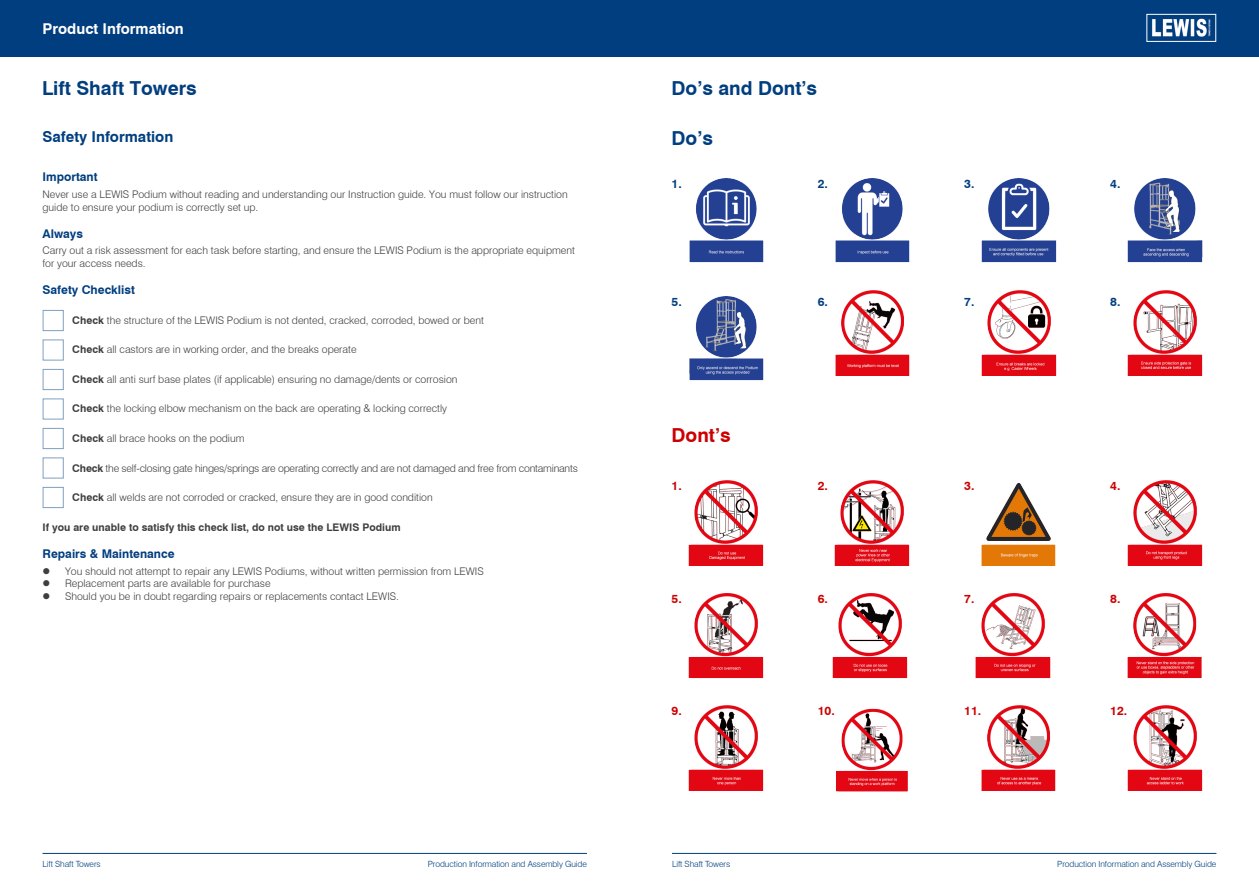
<style>
.page{position:relative;width:1259px;height:893px;background:#fff}
.page>*{position:absolute;margin:0;border:0;box-sizing:border-box;transform-origin:0 0}
.Subtitle2{font:700 19.35px "Swiss 721 BT";color:#013e7f}
.Subtitle2-2{font:700 19.35px "Swiss 721 BT";color:#c00}
.Subtitle{font:700 15px "Swiss 721 BT";color:#013e7f}
.Subtitle-2{font:700 14.85px "Swiss 721 BT";color:#fff}
.Subtitle2-3{font:700 12px "Swiss 721 BT";color:#013e7f}
.Subtitle2-4{font:700 12px "Swiss 721 BT";color:#c00}
.Bodytext{font:300 10.5px/12.6px "Swiss 721 BT";color:#3e3e3f}
.Bodytext-2{font:300 10.5px "Swiss 721 BT";letter-spacing:-.02em;color:#3e3e3f}
.Bodytext-3{font:700 10.5px "Swiss 721 BT";color:#3e3e3f}
.t1{font:300 8.55px "Swiss 721 BT";letter-spacing:-.01em;color:#013e7f}
.s1{font-weight:700}
</style>
<div class="page">
<div style="left:0;top:0;width:629px;height:56px;background:#013e7f"></div>
<div style="left:629px;top:0;width:630px;height:56px;background:#013e7f"></div>
<hr style="left:43px;top:853px;width:544px;height:1px;background:#013e7f">
<hr style="left:672px;top:853px;width:544px;height:1px;background:#013e7f">
<div style="left:1146px;top:14px;width:70px;height:28px;background:#013e7f;border:1px solid #fff"></div>
<img style="left:1152px;top:18px;width:59px;height:19px">
<div style="left:43px;top:310px;width:20px;height:21px;background:#fff;border:1px solid #809fbf"></div>
<div style="left:43px;top:340px;width:20px;height:20px;background:#fff;border:1px solid #809fbf"></div>
<div style="left:43px;top:369px;width:20px;height:21px;background:#fff;border:1px solid #809fbf"></div>
<div style="left:43px;top:399px;width:20px;height:20px;background:#fff;border:1px solid #809fbf"></div>
<div style="left:43px;top:428px;width:20px;height:21px;background:#fff;border:1px solid #809fbf"></div>
<div style="left:43px;top:458px;width:20px;height:20px;background:#fff;border:1px solid #809fbf"></div>
<div style="left:43px;top:487px;width:20px;height:21px;background:#fff;border:1px solid #809fbf"></div>
<img style="left:689px;top:178px;width:75px;height:85px">
<img style="left:835px;top:178px;width:75px;height:85px">
<img style="left:981px;top:178px;width:76px;height:85px">
<img style="left:1127px;top:178px;width:76px;height:85px">
<img style="left:689px;top:296px;width:75px;height:85px">
<img style="left:835px;top:290px;width:75px;height:86px">
<img style="left:981px;top:290px;width:76px;height:86px">
<img style="left:1127px;top:290px;width:76px;height:86px">
<img style="left:688px;top:480px;width:76px;height:311px">
<img style="left:834px;top:480px;width:76px;height:86px">
<img style="left:981px;top:483px;width:75px;height:83px">
<img style="left:1127px;top:480px;width:76px;height:86px">
<img style="left:832px;top:593px;width:76px;height:86px">
<img style="left:975px;top:593px;width:76px;height:86px">
<img style="left:1127px;top:593px;width:75px;height:86px">
<img style="left:836px;top:708px;width:72px;height:84px">
<img style="left:981px;top:705px;width:75px;height:86px">
<img style="left:1127px;top:705px;width:76px;height:86px">
<p class="Subtitle-2" style="left:43px;top:20px;width:143px">Product Information</p>
<p class="Subtitle2" style="left:42px;top:77px;width:156px">Lift Shaft Towers</p>
<p class="Subtitle2" style="left:671px;top:77px;width:147px">Do’s and Dont’s</p>
<p class="Subtitle2" style="left:671px;top:127px;width:43px">Do’s</p>
<p class="Subtitle" style="left:43px;top:128px;width:132px">Safety Information</p>
<p class="Subtitle2-3" style="left:43px;top:170px;width:57px">Important</p>
<p class="Bodytext" style="left:43px;top:188px;width:527px">Never use a LEWIS Podium without reading and understanding our Instruction guide. You must follow our instruction guide to ensure your podium is correctly set up.</p>
<p class="Subtitle2-3" style="left:43px;top:226px;width:42px">Always</p>
<p class="Bodytext" style="left:43px;top:244px;width:534px">Carry out a risk assessment for each task before starting, and ensure the LEWIS Podium is the appropriate equipment for your access needs.</p>
<p class="Subtitle2-3" style="left:43px;top:283px;width:94px">Safety Checklist</p>
<p class="Bodytext" style="left:72px;top:313px;width:413px"><span class="s1">Check</span> the structure of the LEWIS Podium is not dented, cracked, corroded, bowed or bent</p>
<p class="Bodytext" style="left:72px;top:343px;width:286px"><span class="s1">Check</span> all castors are in working order, and the breaks operate</p>
<p class="Bodytext" style="left:72px;top:373px;width:387px"><span class="s1">Check</span> all anti surf base plates (if applicable) ensuring no damage/dents or corrosion</p>
<p class="Bodytext" style="left:72px;top:402px;width:376px"><span class="s1">Check</span> the locking elbow mechanism on the back are operating &amp; locking correctly</p>
<p class="Bodytext" style="left:72px;top:432px;width:174px"><span class="s1">Check</span> all brace hooks on the podium</p>
<p class="Bodytext-2" style="left:72px;top:461px;width:507px"><span class="s1">Check</span> the self-closing gate hinges/springs are operating correctly and are not damaged and free from contaminants</p>
<p class="Bodytext" style="left:72px;top:491px;width:362px"><span class="s1">Check</span> all welds are not corroded or cracked, ensure they are in good condition</p>
<p class="Bodytext-3" style="left:43px;top:521px;width:360px">If you are unable to satisfy this check list, do not use the LEWIS Podium</p>
<p class="Subtitle2-3" style="left:43px;top:546px;width:133px">Repairs &amp; Maintenance</p>
<p class="Bodytext" style="left:65px;top:565px;width:420px">You should not attempt to repair any LEWIS Podiums, without written permission from LEWIS</p>
<p class="Bodytext" style="left:65px;top:577px;width:207px">Replacement parts are available for purchase</p>
<p class="Bodytext" style="left:65px;top:590px;width:335px">Should you be in doubt regarding repairs or replacements contact LEWIS.</p>
<p class="Subtitle2-3" style="left:671px;top:177px;width:12px">1.</p>
<p class="Subtitle2-3" style="left:818px;top:177px;width:12px">2.</p>
<p class="Subtitle2-3" style="left:964px;top:177px;width:12px">3.</p>
<p class="Subtitle2-3" style="left:1110px;top:177px;width:12px">4.</p>
<p class="Subtitle2-3" style="left:671px;top:294px;width:12px">5.</p>
<p class="Subtitle2-3" style="left:818px;top:294px;width:12px">6.</p>
<p class="Subtitle2-3" style="left:964px;top:294px;width:12px">7.</p>
<p class="Subtitle2-3" style="left:1110px;top:294px;width:12px">8.</p>
<p class="Subtitle2-2" style="left:671px;top:424px;width:60px">Dont’s</p>
<p class="Subtitle2-4" style="left:671px;top:478px;width:12px">1.</p>
<p class="Subtitle2-4" style="left:818px;top:478px;width:12px">2.</p>
<p class="Subtitle2-4" style="left:964px;top:478px;width:12px">3.</p>
<p class="Subtitle2-4" style="left:1110px;top:478px;width:12px">4.</p>
<p class="Subtitle2-4" style="left:671px;top:591px;width:12px">5.</p>
<p class="Subtitle2-4" style="left:818px;top:591px;width:12px">6.</p>
<p class="Subtitle2-4" style="left:964px;top:591px;width:12px">7.</p>
<p class="Subtitle2-4" style="left:1110px;top:591px;width:12px">8.</p>
<p class="Subtitle2-4" style="left:671px;top:704px;width:12px">9.</p>
<p class="Subtitle2-4" style="left:818px;top:704px;width:19px">10.</p>
<p class="Subtitle2-4" style="left:964px;top:704px;width:19px">11.</p>
<p class="Subtitle2-4" style="left:1110px;top:704px;width:19px">12.</p>
<p class="t1" style="left:43px;top:859px;width:60px">Lift Shaft Towers</p>
<p class="t1" style="left:428px;top:859px;width:161px">Production Information and Assembly Guide</p>
<p class="t1" style="left:672px;top:859px;width:60px">Lift Shaft Towers</p>
<p class="t1" style="left:1057px;top:859px;width:161px">Production Information and Assembly Guide</p>
</div>
